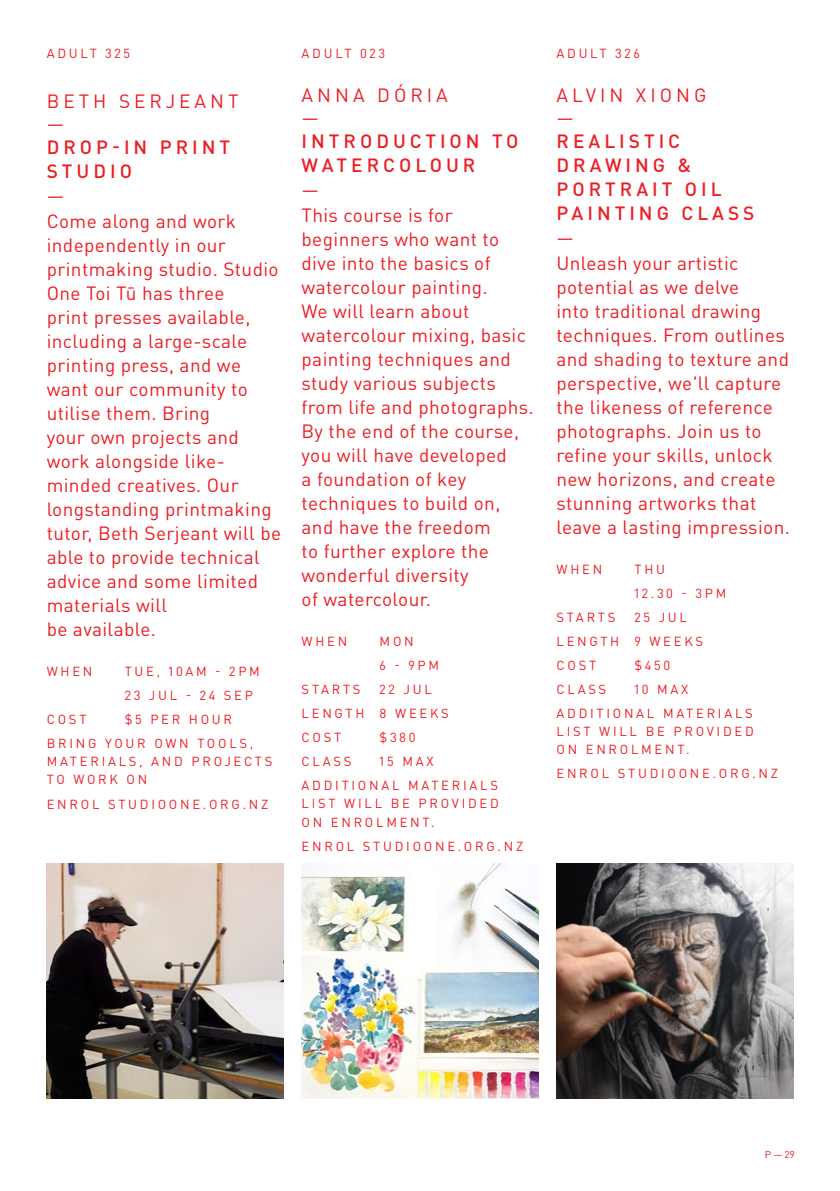
<style>
.page{position:relative;width:840px;height:1191px;background:#fff}
.page>*{position:absolute;margin:0;border:0;box-sizing:border-box;transform-origin:0 0}
.t1{font:19px/24px "DIN Pro";letter-spacing:.02em;color:#ed1d24}
.t2{font:500 19px/24px "DIN Pro";letter-spacing:.21em;color:#ed1d24}
.t3{font:19px/24px "DIN Pro";letter-spacing:.21em;color:#ed1d24}
.t4{font:13px/24px "DIN Pro";letter-spacing:.21em;color:#ed1d24}
.t5{font:10px "DIN Pro";color:#ed1d24}
</style>
<div class="page">
<img style="left:556px;top:863px;width:237px;height:235px">
<img style="left:47px;top:863px;width:236px;height:235px">
<img style="left:301px;top:863px;width:237px;height:235px">
<p class="t4" style="left:47px;top:41px;width:85px">ADULT 325</p>
<p class="t3" style="left:47px;top:88px;width:193px">BETH SERJEANT —</p>
<p class="t2" style="left:47px;top:135px;width:185px">DROP-IN PRINT<br>STUDIO</p>
<p class="t1" style="left:47px;top:184px;width:236px">—<br>Come along and work independently in our printmaking studio. Studio<br>One Toi Tū has three<br>print presses available, including a large-scale printing press, and we want our community to utilise them. Bring<br>your own projects and work alongside like&shy;minded creatives. Our longstanding printmaking tutor, Beth Serjeant will be able to provide technical advice and some limited materials will<br>be available.</p>
<p class="t4" style="left:47px;top:659px;width:47px">WHEN</p>
<p class="t4" style="left:125px;top:659px;width:136px">TUE, 10AM - 2PM<br>23 JUL - 24 SEP</p>
<p class="t4" style="left:47px;top:707px;width:41px">COST</p>
<p class="t4" style="left:47px;top:707px;width:208px;text-indent:78px">$5 PER HOUR<br>BRING YOUR OWN TOOLS,</p>
<p class="t4" style="left:47px;top:752px;width:227px;line-height:18px">MATERIALS, AND PROJECTS<br>TO WORK ON</p>
<p class="t4" style="left:47px;top:791px;width:223px">ENROL STUDIOONE.ORG.NZ</p>
<p class="t4" style="left:301px;top:41px;width:85px">ADULT 023</p>
<p class="t3" style="left:301px;top:82px;width:148px">ANNA DÓRIA —</p>
<p class="t2" style="left:301px;top:129px;width:218px">INTRODUCTION TO<br>WATERCOLOUR</p>
<p class="t1" style="left:301px;top:178px;width:233px">—<br>This course is for beginners who want to dive into the basics of watercolour painting.<br>We will learn about watercolour mixing, basic painting techniques and study various subjects from life and photographs.<br>By the end of the course, you will have developed<br>a foundation of key techniques to build on, and have the freedom<br>to further explore the wonderful diversity<br>of watercolour.</p>
<p class="t4" style="left:301px;top:629px;width:47px">WHEN</p>
<p class="t4" style="left:379px;top:629px;width:61px">MON<br>6 - 9PM</p>
<p class="t4" style="left:301px;top:677px;width:60px">STARTS</p>
<p class="t4" style="left:301px;top:677px;width:149px;text-indent:78px">22 JUL<br>LENGTH 8 WEEKS<br>COST</p>
<p class="t4" style="left:379px;top:725px;width:37px">$380</p>
<p class="t4" style="left:301px;top:749px;width:51px">CLASS</p>
<p class="t4" style="left:301px;top:749px;width:198px;text-indent:78px">15 MAX<br>ADDITIONAL MATERIALS</p>
<p class="t4" style="left:301px;top:794px;width:199px;line-height:18px">LIST WILL BE PROVIDED<br>ON ENROLMENT.</p>
<p class="t4" style="left:301px;top:833px;width:223px">ENROL STUDIOONE.ORG.NZ</p>
<p class="t4" style="left:556px;top:41px;width:85px">ADULT 326</p>
<p class="t3" style="left:556px;top:82px;width:151px">ALVIN XIONG —</p>
<p class="t2" style="left:556px;top:129px;width:199px">REALISTIC<br>DRAWING &amp;<br>PORTRAIT OIL<br>PAINTING CLASS</p>
<p class="t1" style="left:556px;top:226px;width:235px">—<br>Unleash your artistic potential as we delve<br>into traditional drawing techniques. From outlines and shading to texture and perspective, we'll capture the likeness of reference photographs. Join us to refine your skills, unlock new horizons, and create stunning artworks that leave a lasting impression.</p>
<p class="t4" style="left:556px;top:557px;width:47px">WHEN</p>
<p class="t4" style="left:634px;top:557px;width:93px">THU<br>12.30 - 3PM</p>
<p class="t4" style="left:556px;top:605px;width:60px">STARTS</p>
<p class="t4" style="left:556px;top:605px;width:148px;text-indent:78px">25 JUL<br>LENGTH 9 WEEKS<br>COST</p>
<p class="t4" style="left:634px;top:653px;width:37px">$450</p>
<p class="t4" style="left:556px;top:677px;width:198px;text-indent:78px">10 MAX<br>ADDITIONAL MATERIALS</p>
<p class="t4" style="left:556px;top:722px;width:199px;line-height:18px">LIST WILL BE PROVIDED<br>ON ENROLMENT.</p>
<p class="t4" style="left:556px;top:761px;width:223px">ENROL STUDIOONE.ORG.NZ</p>
<p class="t4" style="left:556px;top:677px;width:51px">CLASS</p>
<p class="t5" style="left:764px;top:1148px;width:31px">P — 29</p>
</div>
